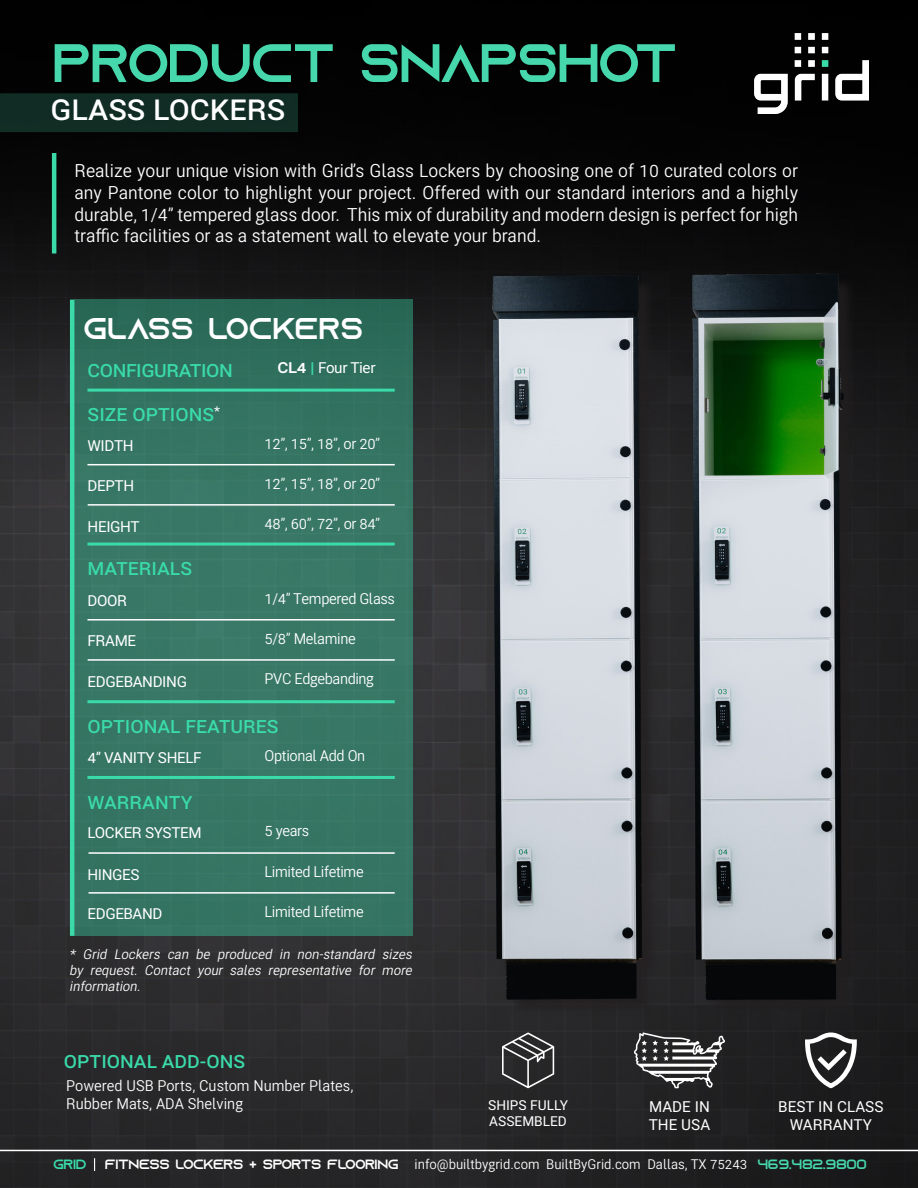
<style>
.page{position:relative;width:918px;height:1188px;background:#fff}
.page>*{position:absolute;margin:0;border:0;box-sizing:border-box;transform-origin:0 0}
.t1{font:54px "Azonix";letter-spacing:-.025em;color:#47d7ac}
.t2{font:30px "Azonix";color:#fff}
.H2_-_HEADER_DESCRIPTION{font:600 28.5px "Bert Sans";color:#fff}
.t3{font:18px/21.6px "Bert Sans";color:#fff;text-align:justify}
.H2_-_HEADER_DESCRIPTION-2{font:600 18px "Bert Sans";color:#3adba9}
.H2_-_HEADER_DESCRIPTION-3{font:600 18px "Bert Sans";letter-spacing:-.025em;color:#3adba9}
.Description{font:15px "Bert Sans";letter-spacing:-.025em;color:#fff}
.t4{font:500 15px "Bert Sans";letter-spacing:-.025em;color:#fff}
.Description-2{font:15px "Bert Sans";color:#fff}
.t5{font:500 15px "Bert Sans";color:#fff}
.Description-3{font:italic 13.5px/16.2px "Bert Sans";color:#fff;text-align:justify}
.t6{font:13.5px "Bert Sans";color:#fff}
.t7{font:500 13.5px "Bert Sans";color:#fff}
.t8{font:13.5px "Azonix";color:#3adba9}
.s1{font-weight:700}
.s2{font-weight:900;color:#3adba9}
.s3{font-family:"Azonix"}
.s4{font-family:"Azonix";color:#47d7ac}
</style>
<div class="page">
<img style="left:0;top:0;width:918px;height:1188px">
<svg style="left:94px;top:1158px;width:1px;height:13px"></svg>
<div style="left:0;top:93px;width:298px;height:39px;background:#102c24"></div>
<img style="left:755px;top:34px;width:113px;height:80px">
<hr style="left:0;top:1150px;width:918px;height:1px;background:#fff">
<hr style="left:52px;top:153px;width:4px;height:101px;background:#3adba9">
<div style="left:74px;top:300px;width:339px;height:636px;background:#367663"></div>
<hr style="left:70px;top:300px;width:4px;height:636px;background:#3adba9">
<hr style="left:87px;top:389px;width:308px;height:3px;background:#3adba9">
<hr style="left:87px;top:543px;width:308px;height:3px;background:#3adba9">
<hr style="left:89px;top:852px;width:306px;height:2px;background:#fff">
<hr style="left:89px;top:892px;width:306px;height:2px;background:#fff">
<hr style="left:87px;top:776px;width:308px;height:3px;background:#3adba9">
<hr style="left:87px;top:619px;width:308px;height:2px;background:#fff">
<hr style="left:88px;top:659px;width:307px;height:2px;background:#fff">
<hr style="left:87px;top:700px;width:308px;height:3px;background:#3adba9">
<hr style="left:87px;top:464px;width:308px;height:1px;background:#fff">
<hr style="left:88px;top:504px;width:307px;height:2px;background:#fff">
<img style="left:468px;top:254px;width:211px;height:751px">
<img style="left:684px;top:254px;width:211px;height:751px">
<svg style="left:502px;top:1032px;width:52px;height:56px;background:#4d4d4e"></svg>
<svg style="left:805px;top:1032px;width:52px;height:56px"></svg>
<svg style="left:634px;top:1032px;width:91px;height:56px"></svg>
<p class="t1" style="left:52px;top:39px;width:627px">PRODUCT SNAPSHOT</p>
<p class="H2_-_HEADER_DESCRIPTION" style="left:50px;top:89px;width:236px">GLASS LOCKERS</p>
<p class="t3" style="left:75px;top:161px;width:725px">Realize your unique vision with Grid’s Glass Lockers by choosing one of 10 curated colors or any Pantone color to highlight your project. Offered with our standard interiors and a highly durable, 1/4” tempered glass door. This mix of durability and modern design is perfect for high traffic facilities or as a statement wall to elevate your brand.</p>
<p class="t2" style="left:83px;top:316px;width:282px">GLASS LOCKERS</p>
<p class="H2_-_HEADER_DESCRIPTION-3" style="left:88px;top:357px;width:147px">CONFIGURATION</p>
<p class="t4" style="left:278px;top:357px;width:100px"><span class="s1">CL4</span> <span class="s2">|</span> Four Tier</p>
<p class="H2_-_HEADER_DESCRIPTION-2" style="left:88px;top:402px;width:134px">SIZE OPTIONS<sup>*</sup></p>
<p class="t4" style="left:87px;top:435px;width:48px">WIDTH</p>
<p class="Description" style="left:265px;top:433px;width:117px">12”, 15”, 18”, or 20”</p>
<p class="t4" style="left:87px;top:475px;width:48px">DEPTH</p>
<p class="t4" style="left:88px;top:515px;width:54px">HEIGHT</p>
<p class="Description" style="left:265px;top:473px;width:117px">12”, 15”, 18”, or 20”</p>
<p class="Description" style="left:265px;top:513px;width:117px">48”, 60”, 72”, or 84”</p>
<p class="H2_-_HEADER_DESCRIPTION-2" style="left:88px;top:556px;width:106px">MATERIALS</p>
<p class="t4" style="left:87px;top:590px;width:41px">DOOR</p>
<p class="Description" style="left:265px;top:588px;width:132px">1/4” Tempered Glass</p>
<p class="t4" style="left:87px;top:630px;width:50px">FRAME</p>
<p class="t4" style="left:88px;top:670px;width:101px">EDGEBANDING</p>
<p class="Description" style="left:265px;top:628px;width:93px">5/8” Melamine</p>
<p class="Description" style="left:265px;top:668px;width:111px">PVC Edgebanding</p>
<p class="H2_-_HEADER_DESCRIPTION-2" style="left:87px;top:713px;width:193px">OPTIONAL FEATURES</p>
<p class="t4" style="left:87px;top:747px;width:116px">4” VANITY SHELF</p>
<p class="Description" style="left:265px;top:745px;width:102px">Optional Add On</p>
<p class="H2_-_HEADER_DESCRIPTION-2" style="left:88px;top:789px;width:107px">WARRANTY</p>
<p class="t4" style="left:88px;top:822px;width:116px">LOCKER SYSTEM</p>
<p class="t4" style="left:87px;top:863px;width:54px">HINGES</p>
<p class="t4" style="left:87px;top:903px;width:77px">EDGEBAND</p>
<p class="Description" style="left:265px;top:820px;width:46px">5 years</p>
<p class="Description" style="left:265px;top:861px;width:101px">Limited Lifetime</p>
<p class="Description" style="left:265px;top:901px;width:101px">Limited Lifetime</p>
<p class="Description-3" style="left:70px;top:946px;width:344px">* Grid Lockers can be produced in non-standard sizes by request. Contact your sales representative for more information.</p>
<p class="H2_-_HEADER_DESCRIPTION-2" style="left:64px;top:1048px;width:183px">OPTIONAL ADD-ONS</p>
<p class="Description-2" style="left:66px;top:1075px;width:289px">Powered USB Ports, Custom Number Plates,</p>
<p class="Description-2" style="left:66px;top:1093px;width:178px">Rubber Mats, ADA Shelving</p>
<p class="t7" style="left:488px;top:1095px;width:81px">SHIPS FULLY</p>
<p class="t7" style="left:489px;top:1111px;width:79px">ASSEMBLED</p>
<p class="t4" style="left:649px;top:1095px;width:62px">MADE IN</p>
<p class="t4" style="left:649px;top:1113px;width:63px">THE USA</p>
<p class="t5" style="left:778px;top:1095px;width:107px">BEST IN CLASS</p>
<p class="t5" style="left:790px;top:1113px;width:84px">WARRANTY</p>
<p class="t8" style="left:53px;top:1159px;width:35px">GRID</p>
<p class="t6" style="left:105px;top:1155px;width:764px"><span class="s3">FITNESS LOCKERS + SPORTS FLOORING</span> info@builtbygrid.com BuiltByGrid.com Dallas, TX 75243 <span class="s4">469.482.9800</span></p>
</div>
